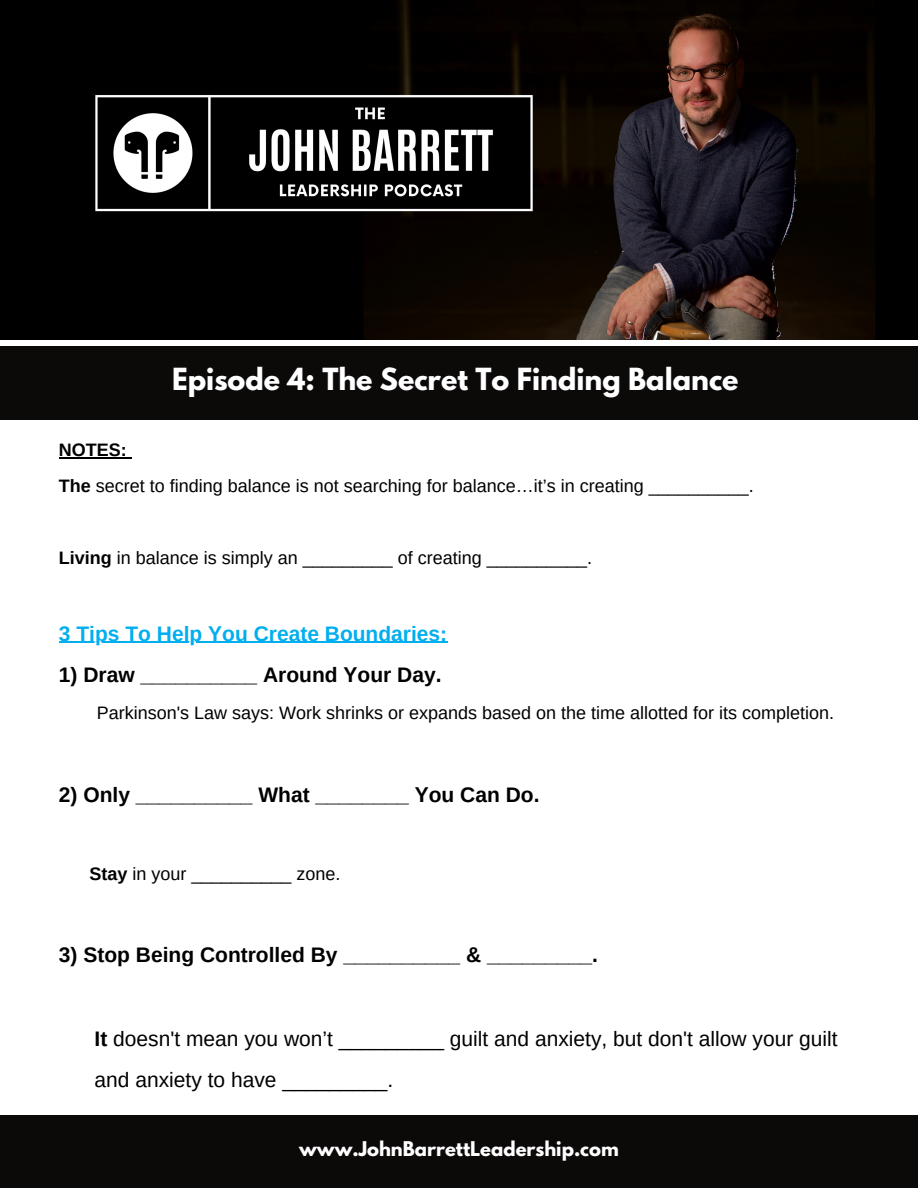
<style>
.page{position:relative;width:918px;height:1188px;background:#fff}
.page>*{position:absolute;margin:0;border:0;box-sizing:border-box;transform-origin:0 0}
.t1{font:700 27px "League Spartan";color:#fff}
.t2{font:700 21px "Arimo";color:#000}
.t3{font:21px/41.7px "Arimo";color:#000}
.t4{font:700 21px "Arimo";color:#01aef0}
.t5{font:18px "Arimo";color:#000}
.t6{font:700 18px "League Spartan";color:#fff}
.t7{font:700 18px "Arimo";color:#000}
.s1{font-weight:700}
</style>
<div class="page">
<img style="left:0;top:0;width:918px;height:340px">
<div style="left:0;top:1115px;width:918px;height:73px;background:#0c0909"></div>
<div style="left:0;top:346px;width:918px;height:74px;background:#0c0909"></div>
<img style="left:92px;top:92px;width:444px;height:124px">
<hr style="left:59px;top:457px;width:68px;height:1px;background:#000">
<hr style="left:59px;top:642px;width:388px;height:1px;background:#01aef0">
<p class="t1" style="left:172px;top:366px;width:568px">Episode 4: The Secret To Finding Balance</p>
<p class="t7" style="left:59px;top:440px;width:69px">NOTES:</p>
<p class="t5" style="left:59px;top:476px;width:696px"><span class="s1">The</span> secret to finding balance is not searching for balance…it’s in creating __________.</p>
<p class="t5" style="left:59px;top:548px;width:535px"><span class="s1">Living</span> in balance is simply an _________ of creating __________.</p>
<p class="t4" style="left:59px;top:622px;width:390px">3 Tips To Help You Create Boundaries:</p>
<p class="t2" style="left:59px;top:663px;width:384px">1) Draw __________ Around Your Day.</p>
<p class="t5" style="left:97px;top:703px;width:739px">Parkinson's Law says: Work shrinks or expands based on the time allotted for its completion.</p>
<p class="t2" style="left:59px;top:783px;width:482px">2) Only __________ What ________ You Can Do.</p>
<p class="t5" style="left:90px;top:864px;width:253px"><span class="s1">Stay</span> in your __________ zone.</p>
<p class="t2" style="left:59px;top:943px;width:540px">3) Stop Being Controlled By __________ &amp; _________.</p>
<p class="t3" style="left:95px;top:1018px;width:745px"><span class="s1">It</span> doesn't mean you won’t _________ guilt and anxiety, but don't allow your guilt and anxiety to have _________.</p>
<p class="t6" style="left:299px;top:1140px;width:321px">www.JohnBarrettLeadership.com</p>
</div>
